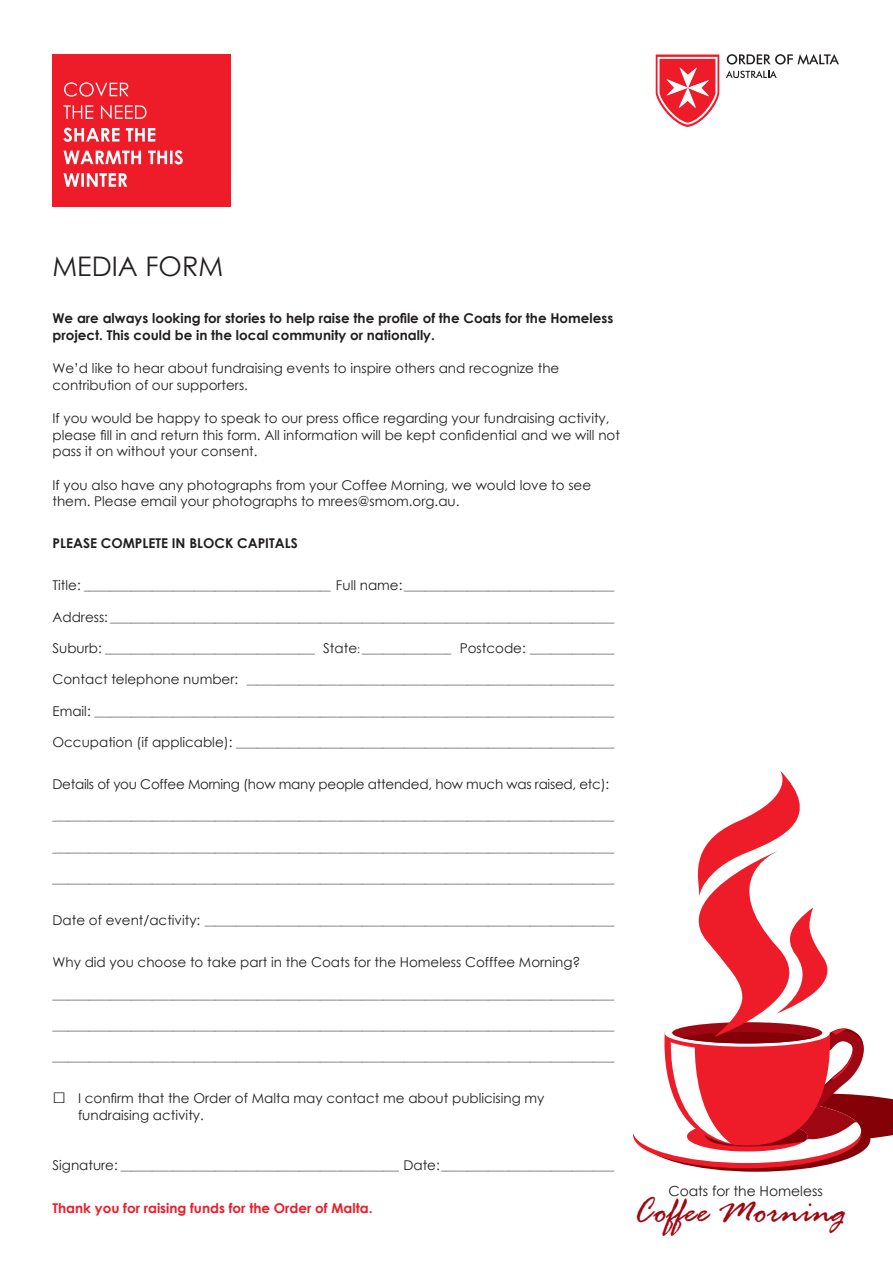
<style>
.page{position:relative;width:893px;height:1263px;background:#fff}
.page>*{position:absolute;margin:0;border:0;box-sizing:border-box;transform-origin:0 0}
.t1{font:italic 38.25px "Rage";color:#9f0813}
.t2{font:27px "Century Gothic";color:#231f20}
.t3{font:13.8px "Century Gothic";color:#231f20}
.t4{font:13.5px/16.5px "Century Gothic";color:#231f20}
.t5{font:700 13.5px/16.5px "Century Gothic";color:#231f20}
.t6{font:13.5px "Century Gothic";letter-spacing:-.02em;color:#231f20}
.t7{font:700 13.5px "Century Gothic";color:#ee1b29}
.t8{font:10.5px "Century Gothic";color:#231f20}
.s1{font-size:13.5px}
.s2{font-size:22.5px}
</style>
<div class="page">
<svg style="left:633px;top:771px;width:260px;height:401px"></svg>
<svg style="left:727px;top:54px;width:112px;height:11px"></svg>
<svg style="left:726px;top:71px;width:51px;height:7px"></svg>
<div style="left:52px;top:54px;width:179px;height:152px;background:#ee1b29"></div>
<svg style="left:64px;top:173px;width:63px;height:14px"></svg>
<svg style="left:64px;top:150px;width:119px;height:14px"></svg>
<svg style="left:63px;top:128px;width:92px;height:14px"></svg>
<svg style="left:63px;top:105px;width:83px;height:14px"></svg>
<svg style="left:64px;top:82px;width:64px;height:15px"></svg>
<svg style="left:656px;top:55px;width:63px;height:72px"></svg>
<p class="t2" style="left:52px;top:248px;width:172px">MEDIA FORM</p>
<p class="t5" style="left:52px;top:309px;width:562px">We are always looking for stories to help raise the profile of the Coats for the Homeless project. This could be in the local community or nationally.</p>
<p class="t4" style="left:52px;top:360px;width:508px">We’d like to hear about fundraising events to inspire others and recognize the contribution of our supporters.</p>
<p class="t4" style="left:52px;top:410px;width:569px">If you would be happy to speak to our press office regarding your fundraising activity, please fill in and return this form. All information will be kept confidential and we will not pass it on without your consent.</p>
<p class="t4" style="left:52px;top:476px;width:540px">If you also have any photographs from your Coffee Morning, we would love to see them. Please email your photographs to mrees@smom.org.au.</p>
<p class="t5" style="left:52px;top:534px;width:247px">PLEASE COMPLETE IN BLOCK CAPITALS</p>
<p class="t8" style="left:52px;top:579px;width:563px"><span class="s1">Title:</span> _______________________________________________ <span class="s1">Full name:</span> ________________________________________</p>
<p class="t8" style="left:52px;top:610px;width:563px"><span class="s1">Address:</span> ________________________________________________________________________________________________</p>
<p class="t8" style="left:52px;top:642px;width:563px"><span class="s1">Suburb:</span> ________________________________________ <span class="s1">State</span>: _________________ <span class="s1">Postcode:</span> ________________</p>
<p class="t8" style="left:52px;top:673px;width:563px"><span class="s1">Contact telephone number:</span> ______________________________________________________________________</p>
<p class="t8" style="left:52px;top:704px;width:563px"><span class="s1">Email:</span> ___________________________________________________________________________________________________</p>
<p class="t8" style="left:52px;top:736px;width:563px"><span class="s1">Occupation (if applicable):</span> ________________________________________________________________________</p>
<p class="t6" style="left:52px;top:775px;width:558px">Details of you Coffee Morning (how many people attended, how much was raised, etc):</p>
<p class="t8" style="left:52px;top:809px;width:563px">___________________________________________________________________________________________________________</p>
<p class="t8" style="left:52px;top:841px;width:563px">___________________________________________________________________________________________________________</p>
<p class="t8" style="left:52px;top:872px;width:563px">___________________________________________________________________________________________________________</p>
<p class="t8" style="left:52px;top:914px;width:563px"><span class="s1">Date of event/activity:</span> ______________________________________________________________________________</p>
<p class="t4" style="left:52px;top:954px;width:529px">Why did you choose to take part in the Coats for the Homeless Cofffee Morning?</p>
<p class="t8" style="left:52px;top:987px;width:563px">___________________________________________________________________________________________________________</p>
<p class="t8" style="left:52px;top:1019px;width:563px">___________________________________________________________________________________________________________</p>
<p class="t8" style="left:52px;top:1050px;width:563px">___________________________________________________________________________________________________________</p>
<p class="t4" style="left:78px;top:1090px;width:468px;text-indent:-26px"><span class="s2">□</span> I confirm that the Order of Malta may contact me about publicising my fundraising activity.</p>
<p class="t8" style="left:52px;top:1159px;width:563px"><span class="s1">Signature:</span> _____________________________________________________ <span class="s1">Date:</span>_________________________________</p>
<p class="t7" style="left:52px;top:1197px;width:321px">Thank you for raising funds for the Order of Malta.</p>
<h3 class="t3" style="left:668px;top:1181px;width:156px">Coats for the Homeless</h3>
<h1 class="t1" style="left:633px;top:1190px;width:215px">Coffee Morning</h1>
</div>
